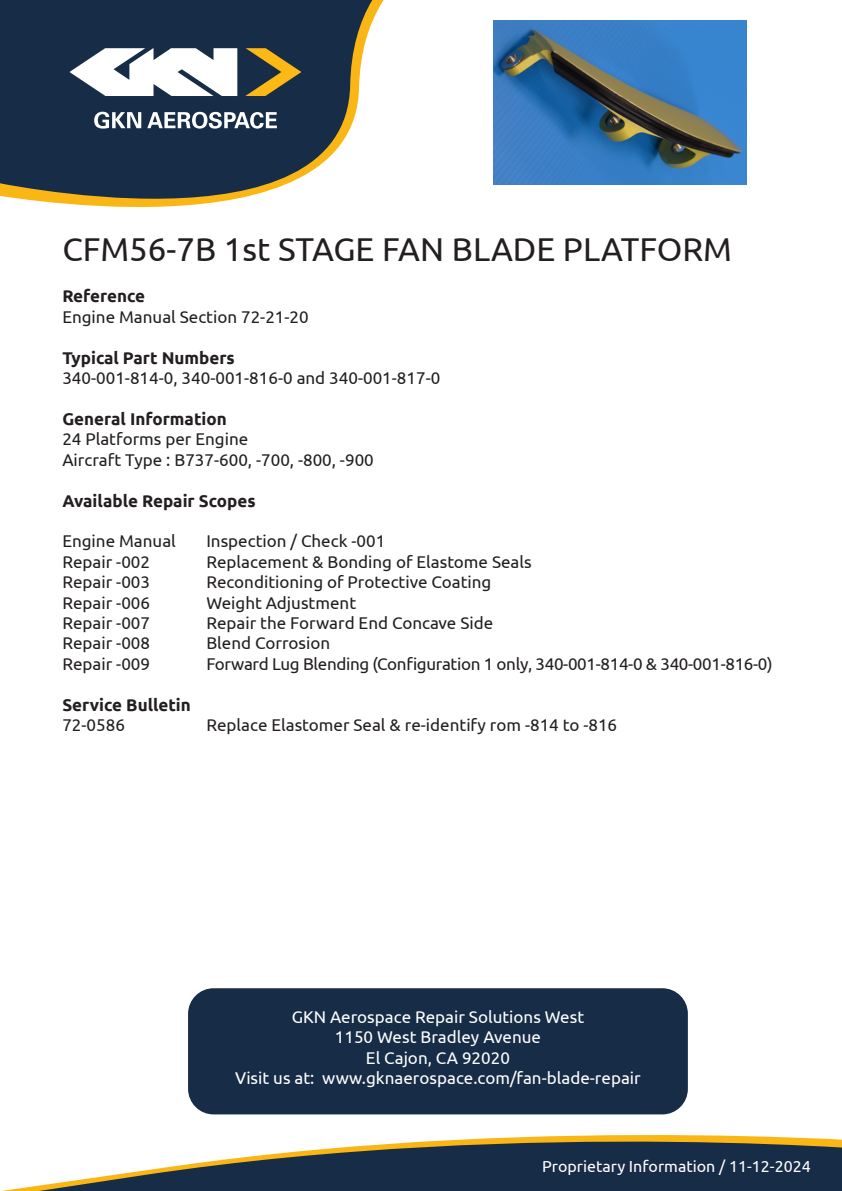
<style>
.page{position:relative;width:842px;height:1191px;background:#fff}
.page>*{position:absolute;margin:0;border:0;box-sizing:border-box;transform-origin:0 0}
.t1{font:33px "Ubuntu";color:#231f20}
.t2{font:17px "Ubuntu";color:#231f20}
.t3{font:17px/20.4px "Ubuntu";color:#fff;text-align:center}
.t4{font:700 17px/20.4px "Ubuntu";color:#231f20}
.t5{font:17px "Ubuntu";letter-spacing:-.02em;color:#231f20}
.t6{font:16px "Ubuntu";color:#fff}
.s1{font-weight:400}
</style>
<div class="page">
<svg style="left:0;top:0;width:747px;height:207px;fill:#172c46"></svg>
<svg style="left:69px;top:48px;width:168px;height:48px"></svg>
<svg style="left:245px;top:48px;width:56px;height:48px;background:#685d34"></svg>
<svg style="left:94px;top:112px;width:47px;height:16px"></svg>
<svg style="left:147px;top:112px;width:130px;height:16px"></svg>
<svg style="left:203px;top:1112px;width:470px;height:3px"></svg>
<svg style="left:2px;top:1135px;width:840px;height:56px;fill:#172c46"></svg>
<div style="left:188px;top:988px;width:500px;height:126px;background:#172c46;border-radius:26px"></div>
<img style="left:493px;top:21px;width:253px;height:163px">
<p class="t1" style="left:62px;top:229px;width:671px">CFM56-7B 1st STAGE FAN BLADE PLATFORM</p>
<p class="t4" style="left:62px;top:286px;width:84px">Reference</p>
<p class="t2" style="left:62px;top:306px;width:248px">Engine Manual Section 72-21-20</p>
<p class="t4" style="left:62px;top:347px;width:174px">Typical Part Numbers</p>
<p class="t2" style="left:62px;top:368px;width:379px">340-001-814-0, 340-001-816-0 and 340-001-817-0</p>
<p class="t4" style="left:62px;top:408px;width:166px">General Information</p>
<p class="t2" style="left:62px;top:429px;width:187px">24 Platforms per Engine</p>
<p class="t2" style="left:62px;top:449px;width:313px">Aircraft Type : B737-600, -700, -800, -900</p>
<p class="t4" style="left:62px;top:490px;width:195px">Available Repair Scopes</p>
<p class="t2" style="left:62px;top:531px;width:115px">Engine Manual</p>
<p class="t2" style="left:206px;top:531px;width:180px">Inspection / Check -001</p>
<p class="t2" style="left:62px;top:551px;width:89px">Repair -002</p>
<p class="t2" style="left:206px;top:551px;width:327px">Replacement &amp; Bonding of Elastome Seals</p>
<p class="t2" style="left:62px;top:572px;width:89px">Repair -003</p>
<p class="t2" style="left:206px;top:572px;width:287px">Reconditioning of Protective Coating</p>
<p class="t2" style="left:62px;top:592px;width:89px">Repair -006</p>
<p class="t2" style="left:206px;top:592px;width:151px">Weight Adjustment</p>
<p class="t2" style="left:62px;top:612px;width:89px">Repair -007</p>
<p class="t2" style="left:206px;top:612px;width:288px">Repair the Forward End Concave Side</p>
<p class="t2" style="left:62px;top:633px;width:89px">Repair -008</p>
<p class="t2" style="left:206px;top:633px;width:125px">Blend Corrosion</p>
<p class="t2" style="left:62px;top:653px;width:89px">Repair -009</p>
<p class="t5" style="left:206px;top:653px;width:568px">Forward Lug Blending (Configuration 1 only, 340-001-814-0 &amp; 340-001-816-0)</p>
<p class="t4" style="left:62px;top:694px;width:130px">Service Bulletin<br><span class="s1">72-0586</span></p>
<p class="t2" style="left:206px;top:714px;width:412px">Replace Elastomer Seal &amp; re-identify rom -814 to -816</p>
<p class="t3" style="left:235px;top:1006px;width:407px">GKN Aerospace Repair Solutions West<br>1150 West Bradley Avenue<br>El Cajon, CA 92020<br>Visit us at: www.gknaerospace.com/fan-blade-repair</p>
<p class="t6" style="left:542px;top:1156px;width:270px">Proprietary Information / 11-12-2024</p>
</div>
